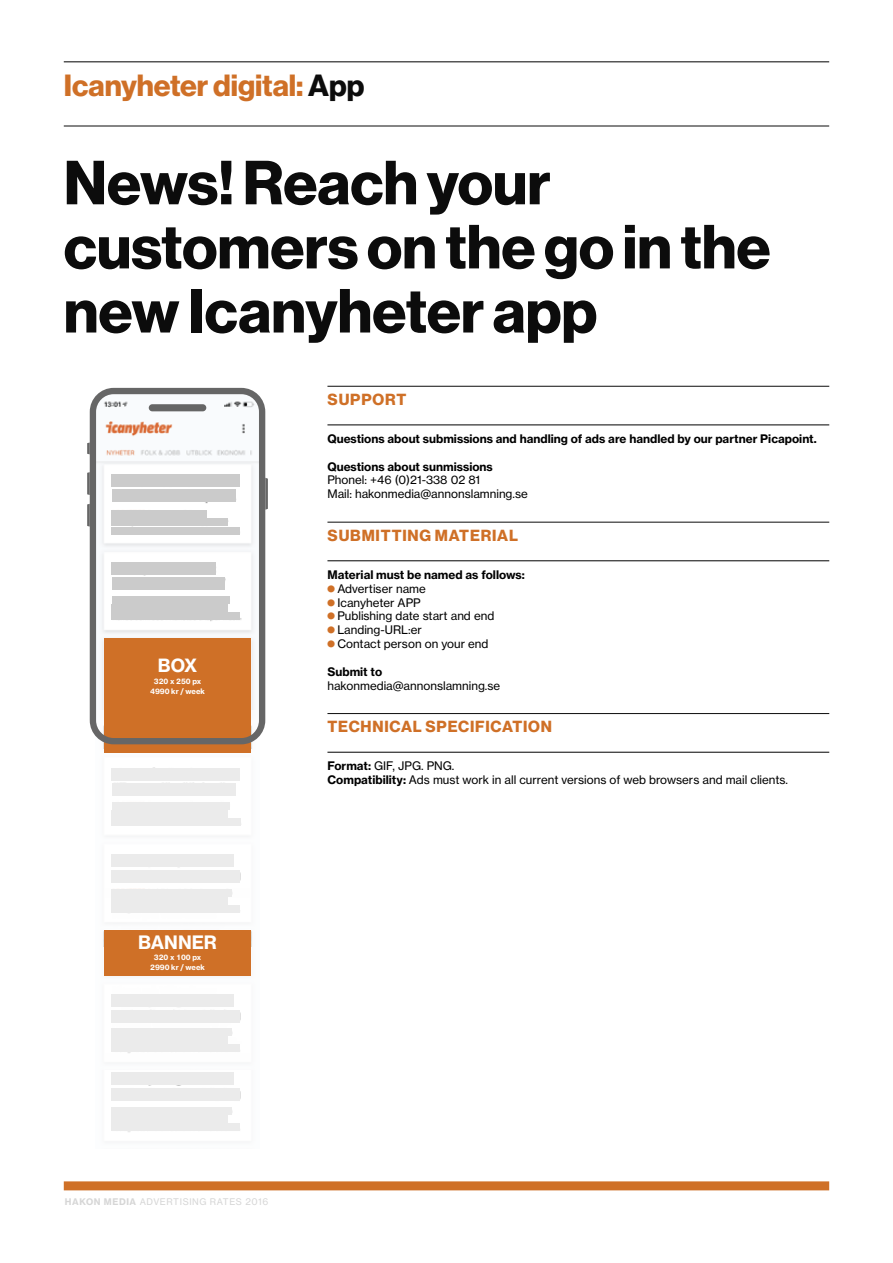
<style>
.page{position:relative;width:893px;height:1263px;background:#fff}
.page>*{position:absolute;margin:0;border:0;box-sizing:border-box;transform-origin:0 0}
.t1{font:700 60.9px/64.1px "Haas Grot Disp 75";color:#0c0c0c}
.t2{font:700 30px "Haas Grot Disp 75";color:#cf7027}
.t3{font:18.3px "N Haas Grotesk TX Std 75 Bd";color:#fff}
.t4{font:18px "N Haas Grotesk TX Std 75 Bd";color:#fff}
.t5{font:700 15.75px "Haas Grot Disp 75";letter-spacing:.05em;color:#cf7027}
.t6{font:11.7px/14px "N Haas Grotesk TX Std 55 Rg";color:#000}
.t7{font:11.7px "N Haas Grotesk TX Std 75 Bd";color:#000}
.t8{font:9px "N Haas Grotesk TX Std 55 Rg";letter-spacing:.065em;color:#d6d6d6}
.t9{font:7.5px/10.5px "N Haas Grotesk TX Std 75 Bd";color:#fff;text-align:center}
.s1{color:#0c0c0c}
.s2{font-family:"AADINGETT";color:#cf7027}
.s3{font-family:"N Haas Grotesk TX Std 75 Bd"}
</style>
<div class="page">
<div style="left:64px;top:1181px;width:765px;height:9px;background:#cf7027"></div>
<hr style="left:64px;top:62px;width:765px;height:1px;background:#000">
<hr style="left:64px;top:126px;width:765px;height:1px;background:#0c0c0c">
<div style="left:94px;top:710px;width:166px;height:438px;background:linear-gradient(to right,#f4f4f4,#f6f6f7)"></div>
<div style="left:104px;top:638px;width:147px;height:115px;background:#cf7027"></div>
<svg style="left:87px;top:472px;width:3px;height:23px"></svg>
<svg style="left:87px;top:442px;width:3px;height:12px"></svg>
<svg style="left:87px;top:504px;width:3px;height:23px"></svg>
<svg style="left:265px;top:478px;width:3px;height:32px"></svg>
<svg style="left:90px;top:388px;width:175px;height:356px"></svg>
<div style="left:149px;top:404px;width:57px;height:7px;background:#666;border-radius:4px"></div>
<div style="left:104px;top:930px;width:147px;height:46px;background:#cf7027"></div>
<hr style="left:327px;top:386px;width:502px;height:1px;background:#0c0c0c">
<hr style="left:327px;top:425px;width:502px;height:1px;background:#000">
<hr style="left:327px;top:522px;width:502px;height:1px;background:#0c0c0c">
<hr style="left:327px;top:560px;width:502px;height:1px;background:#000">
<hr style="left:327px;top:713px;width:502px;height:1px;background:#0c0c0c">
<hr style="left:327px;top:752px;width:502px;height:1px;background:#000">
<h2 class="t2" style="left:64px;top:68px;width:302px">Icanyheter digital: <span class="s1">App</span></h2>
<h1 class="t1" style="left:64px;top:152px;width:708px">News! Reach your customers on the go in the new Icanyheter app</h1>
<h3 class="t4" style="left:158px;top:654px;width:41px">BOX</h3>
<p class="t9" style="left:150px;top:676px;width:56px">320 x 250 px<br>4990 kr / week</p>
<h3 class="t3" style="left:138px;top:931px;width:80px">BANNER</h3>
<p class="t9" style="left:150px;top:952px;width:56px">320 x 100 px<br>2990 kr / week</p>
<h3 class="t5" style="left:328px;top:390px;width:80px">SUPPORT</h3>
<p class="t7" style="left:327px;top:431px;width:491px">Questions about submissions and handling of ads are handled by our partner Picapoint.</p>
<p class="t7" style="left:327px;top:459px;width:167px">Questions about sunmissions</p>
<p class="t6" style="left:327px;top:473px;width:202px">Phonel: +46 (0)21-338 02 81<br>Mail: hakonmedia@annonslamning.se</p>
<h3 class="t5" style="left:328px;top:526px;width:192px">SUBMITTING MATERIAL</h3>
<p class="t7" style="left:327px;top:567px;width:199px">Material must be named as follows:</p>
<p class="t6" style="left:327px;top:581px;width:168px"><span class="s2">ĕ</span> Advertiser name<br><span class="s2">ĕ</span> Icanyheter APP<br><span class="s2">ĕ</span> Publishing date start and end <span class="s2">ĕ</span> Landing-URL:er<br><span class="s2">ĕ</span> Contact person on your end</p>
<p class="t7" style="left:327px;top:664px;width:56px">Submit to</p>
<p class="t6" style="left:327px;top:678px;width:174px">hakonmedia@annonslamning.se</p>
<h3 class="t5" style="left:328px;top:717px;width:226px">TECHNICAL SPECIFICATION</h3>
<p class="t6" style="left:327px;top:759px;width:462px"><span class="s3">Format:</span> GIF, JPG. PNG.<br><span class="s3">Compatibility:</span> Ads must work in all current versions of web browsers and mail clients.</p>
<p class="t8" style="left:65px;top:1196px;width:205px"><span class="s3">HAKON MEDIA</span> ADVERTISING RATES 2016</p>
</div>
